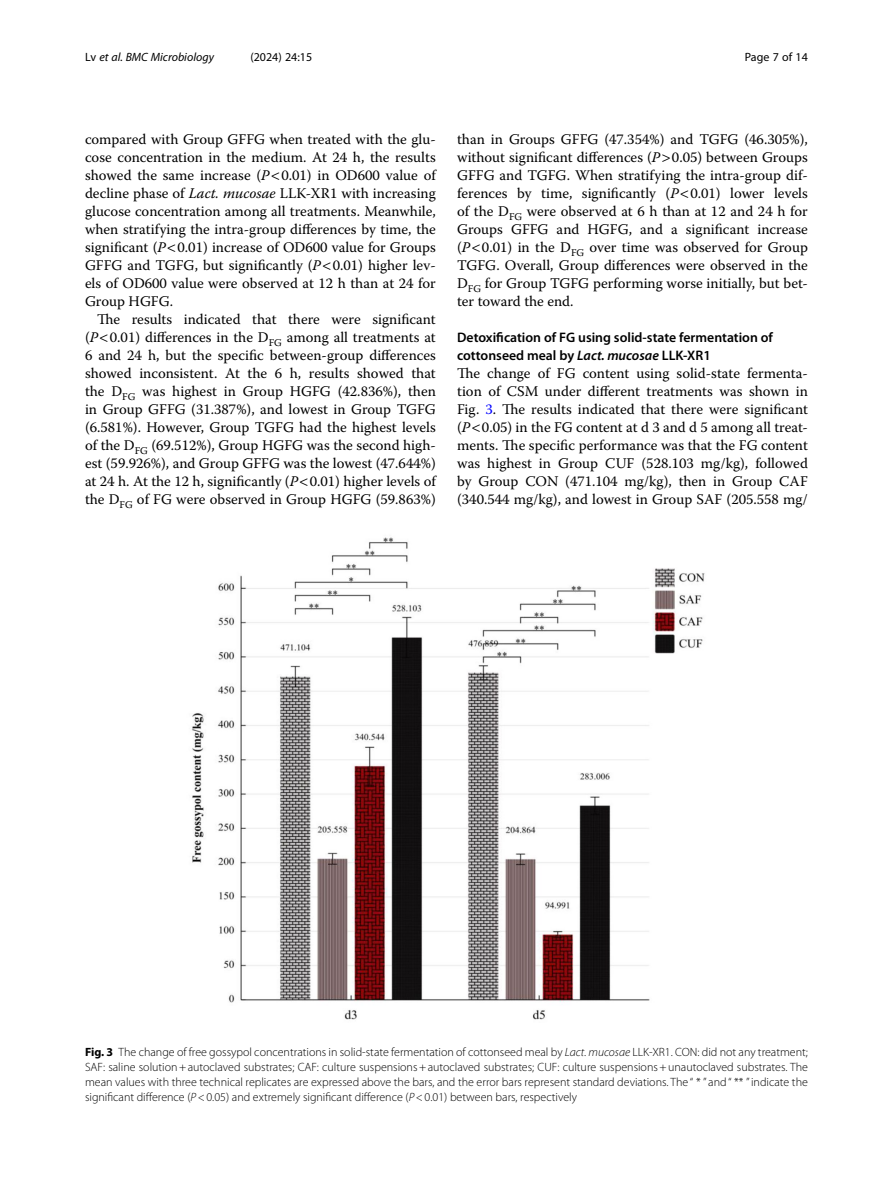
<style>
.page{position:relative;width:893px;height:1191px;background:#fff}
.page>*{position:absolute;margin:0;border:0;box-sizing:border-box;transform-origin:0 0}
.Body_Text_Indent{font:14.7px/18px "Warnock Pro";color:#000;text-align:justify}
.Body_Text{font:14.7px/18px "Warnock Pro";color:#000;text-align:justify}
.Head_2{font:600 13.8px/18px "Myriad Pro";color:#000}
.Figure_Caption{font:300 12px/15px "Myriad Pro";color:#000;text-align:justify}
.t1{font:italic 12px "Myriad Pro";color:#000}
.t2{font:12px "Myriad Pro";color:#000}
.s1{font-style:normal}
.s2{font-style:italic}
.s3{color:#00f}
.s4{font-weight:700}
</style>
<div class="page">
<img style="left:192px;top:537px;width:513px;height:483px">
<p class="t1" style="left:85px;top:50px;width:130px"><span class="s1">Lv</span> et al. BMC Microbiology</p>
<p class="t2" style="left:250px;top:50px;width:63px">(2024) 24:15</p>
<p class="t2" style="left:745px;top:50px;width:65px">Page 7 of 14</p>
<p class="Body_Text" style="left:85px;top:130px;width:352px">compared with Group GFFG when treated with the glu&shy;cose concentration in the medium. At 24 h, the results showed the same increase (<span class="s2">P</span> 0.01) in OD600 value of decline phase of <span class="s2">Lact. mucosae</span> LLK-XR1 with increasing glucose concentration among all treatments. Meanwhile, when stratifying the intra-group differences by time, the significant (<span class="s2">P</span> 0.01) increase of OD600 value for Groups GFFG and TGFG, but significantly (<span class="s2">P</span> 0.01) higher lev&shy;els of OD600 value were observed at 12 h than at 24 for Group HGFG.</p>
<p class="Body_Text_Indent" style="left:85px;top:310px;width:352px;text-indent:12px">The results indicated that there were significant (<span class="s2">P</span> 0.01) differences in the D<sub>FG</sub> among all treatments at 6 and 24 h, but the specific between-group differences showed inconsistent. At the 6 h, results showed that the D<sub>FG</sub> was highest in Group HGFG (42.836%), then in Group GFFG (31.387%), and lowest in Group TGFG (6.581%). However, Group TGFG had the highest levels of the D<sub>FG</sub> (69.512%), Group HGFG was the second high&shy;est (59.926%), and Group GFFG was the lowest (47.644%) at 24 h. At the 12 h, significantly (<span class="s2">P</span> 0.01) higher levels of the D<sub>FG</sub> of FG were observed in Group HGFG (59.863%)</p>
<p class="Body_Text_Indent" style="left:457px;top:130px;width:352px">than in Groups GFFG (47.354%) and TGFG (46.305%), without significant differences (<span class="s2">P</span> 0.05) between Groups GFFG and TGFG. When stratifying the intra-group dif&shy;ferences by time, significantly (<span class="s2">P</span> 0.01) lower levels of the D<sub>FG</sub> were observed at 6 h than at 12 and 24 h for Groups GFFG and HGFG, and a significant increase (<span class="s2">P</span> 0.01) in the D<sub>FG</sub> over time was observed for Group TGFG. Overall, Group differences were observed in the D<sub>FG</sub> for Group TGFG performing worse initially, but bet&shy;ter toward the end.</p>
<p class="Head_2" style="left:457px;top:328px;width:317px">Detoxification of FG using solid-state fermentation of cottonseed meal by <span class="s2">Lact. mucosae</span> LLK-XR1</p>
<p class="Body_Text" style="left:457px;top:364px;width:352px">The change of FG content using solid-state fermenta&shy;tion of CSM under different treatments was shown in Fig. <span class="s3">3</span>. The results indicated that there were significant (<span class="s2">P</span> 0.05) in the FG content at d 3 and d 5 among all treat&shy;ments. The specific performance was that the FG content was highest in Group CUF (528.103 mg/kg), followed by Group CON (471.104 mg/kg), then in Group CAF (340.544 mg/kg), and lowest in Group SAF (205.558 mg/</p>
<p class="Figure_Caption" style="left:85px;top:1044px;width:724px"><span class="s4">Fig. 3</span> The change of free gossypol concentrations in solid-state fermentation of cottonseed meal by <span class="s2">Lact. mucosae</span> LLK-XR1. CON: did not any treatment; SAF: saline solution+autoclaved substrates; CAF: culture suspensions+autoclaved substrates; CUF: culture suspensions+unautoclaved substrates. The mean values with three technical replicates are expressed above the bars, and the error bars represent standard deviations. The “ * ” and “ ** ” indicate the significant difference (<span class="s2">P</span>&lt;0.05) and extremely significant difference (<span class="s2">P</span>&lt;0.01) between bars, respectively</p>
</div>
